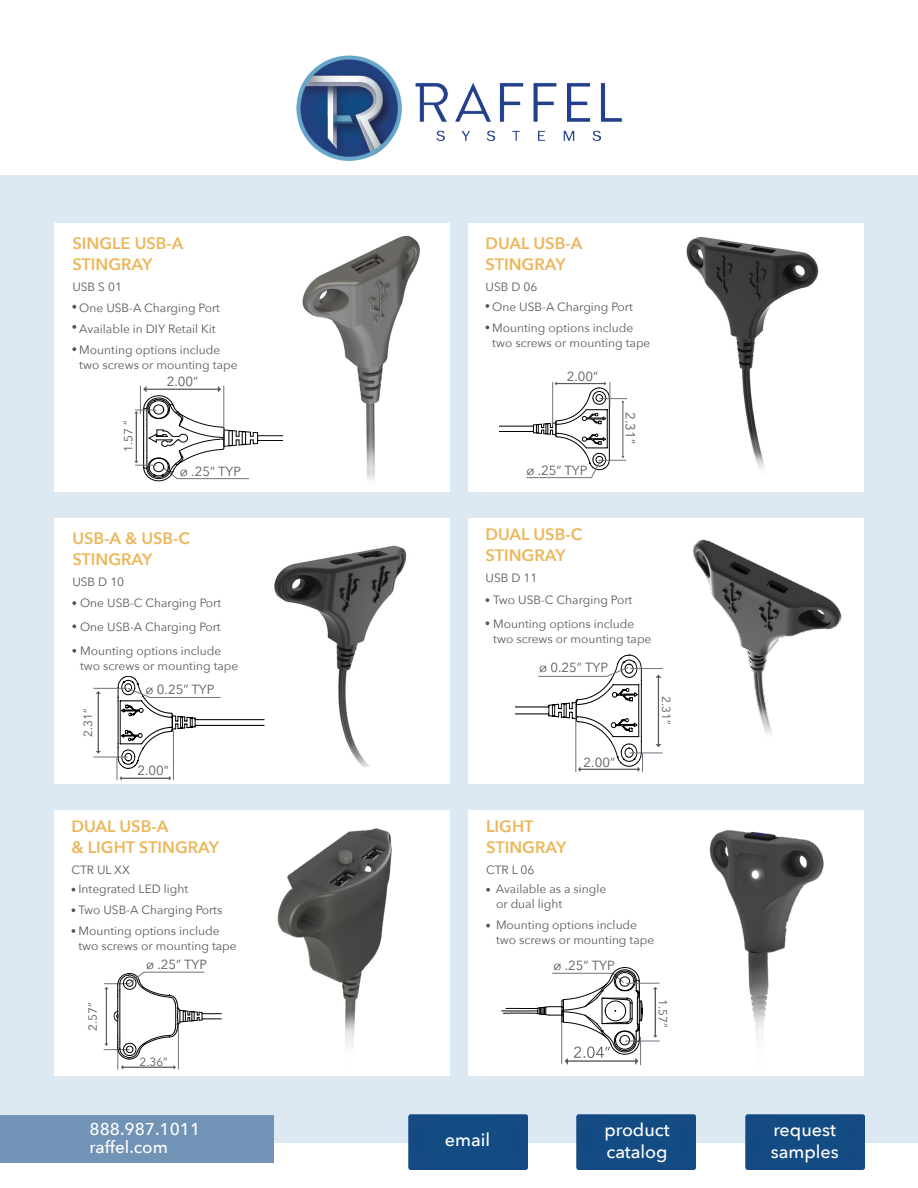
<style>
.page{position:relative;width:918px;height:1188px;background:#fff}
.page>*{position:absolute;margin:0;border:0;box-sizing:border-box;transform-origin:0 0}
.t1{font:500 18px/21.6px "Avenir Next";color:#fff}
.t2{font:500 17.1px/18px "Avenir Next";color:#fff}
.t3{font:600 16.5px/21px "Avenir Next";color:#ecb75b}
.t4{font:13.2px "Avenir Next";color:#58595b}
.t5{font:12px/21px "Avenir Next";color:#58595b}
.t6{font:11.85px "Avenir Next";color:#58595b}
</style>
<div class="page">
<div style="left:0;top:175px;width:918px;height:968px;background:#dce9f2"></div>
<div style="left:54px;top:519px;width:396px;height:265px;background:#fff"></div>
<div style="left:54px;top:811px;width:396px;height:265px;background:#fff"></div>
<div style="left:468px;top:224px;width:396px;height:268px;background:#fff"></div>
<div style="left:54px;top:224px;width:396px;height:268px;background:#fff"></div>
<div style="left:468px;top:519px;width:396px;height:265px;background:#fff"></div>
<div style="left:468px;top:811px;width:396px;height:265px;background:#fff"></div>
<img style="left:302px;top:235px;width:118px;height:245px">
<img style="left:277px;top:828px;width:115px;height:221px">
<img style="left:709px;top:830px;width:115px;height:204px">
<svg style="left:501px;top:967px;width:142px;height:98px"></svg>
<hr style="left:626px;top:1041px;width:34px;height:1px;background:#6d727c">
<hr style="left:626px;top:983px;width:33px;height:1px;background:#6d727c">
<hr style="left:655px;top:989px;width:1px;height:47px;background:#59595c">
<div style="left:745px;top:1114px;width:119px;height:55px;background:#144b83"></div>
<div style="left:577px;top:1114px;width:119px;height:55px;background:#144b83"></div>
<div style="left:408px;top:1114px;width:119px;height:55px;background:#144b83"></div>
<img style="left:692px;top:539px;width:150px;height:195px">
<img style="left:264px;top:545px;width:143px;height:222px">
<svg style="left:117px;top:676px;width:147px;height:105px"></svg>
<hr style="left:150px;top:697px;width:70px;height:1px;background:#6d727c">
<hr style="left:93px;top:757px;width:35px;height:1px;background:#6d727c">
<hr style="left:93px;top:688px;width:34px;height:1px;background:#6d727c">
<hr style="left:98px;top:693px;width:1px;height:58px;background:#59595c">
<svg style="left:516px;top:655px;width:127px;height:117px"></svg>
<hr style="left:538px;top:676px;width:69px;height:1px;background:#6d727c">
<hr style="left:629px;top:753px;width:34px;height:1px;background:#6d727c">
<hr style="left:630px;top:668px;width:33px;height:1px;background:#6d727c">
<hr style="left:658px;top:677px;width:1px;height:68px;background:#59595c">
<svg style="left:655px;top:675px;width:7px;height:3px"></svg>
<svg style="left:655px;top:744px;width:7px;height:3px"></svg>
<svg style="left:104px;top:971px;width:118px;height:99px"></svg>
<hr style="left:144px;top:972px;width:60px;height:1px;background:#6d727c">
<svg style="left:486px;top:304px;width:3px;height:4px"></svg>
<svg style="left:72px;top:649px;width:4px;height:4px"></svg>
<svg style="left:72px;top:624px;width:4px;height:4px"></svg>
<svg style="left:72px;top:601px;width:4px;height:4px"></svg>
<svg style="left:486px;top:888px;width:4px;height:4px"></svg>
<svg style="left:486px;top:924px;width:4px;height:4px"></svg>
<img style="left:686px;top:236px;width:133px;height:233px">
<hr style="left:499px;top:431px;width:35px;height:1px;background:#000">
<hr style="left:499px;top:426px;width:35px;height:1px;background:#000">
<svg style="left:72px;top:888px;width:3px;height:4px"></svg>
<svg style="left:72px;top:929px;width:3px;height:4px"></svg>
<svg style="left:134px;top:386px;width:149px;height:95px"></svg>
<hr style="left:223px;top:386px;width:1px;height:48px;background:#6d727c">
<svg style="left:72px;top:347px;width:4px;height:4px"></svg>
<svg style="left:72px;top:325px;width:4px;height:4px"></svg>
<svg style="left:72px;top:305px;width:4px;height:4px"></svg>
<svg style="left:72px;top:908px;width:3px;height:4px"></svg>
<svg style="left:486px;top:621px;width:3px;height:4px"></svg>
<svg style="left:486px;top:598px;width:3px;height:4px"></svg>
<svg style="left:533px;top:382px;width:94px;height:97px"></svg>
<hr style="left:526px;top:477px;width:66px;height:1px;background:#6d727c">
<img style="left:296px;top:55px;width:326px;height:106px">
<div style="left:0;top:1115px;width:273px;height:48px;background:#7193b5"></div>
<h3 class="t3" style="left:72px;top:233px;width:113px">SINGLE USB-A<br>STINGRAY</h3>
<p class="t5" style="left:72px;top:276px;width:51px">USB S 01</p>
<p class="t5" style="left:79px;top:297px;width:143px">One USB-A Charging Port<br>Available in DIY Retail Kit<br>Mounting options include</p>
<p class="t5" style="left:79px;top:354px;width:160px">two screws or mounting tape</p>
<p class="t6" style="left:118px;top:452px;width:33px;rotate:-90deg">1.57 ”</p>
<p class="t4" style="left:167px;top:371px;width:33px">2.00”</p>
<p class="t4" style="left:180px;top:460px;width:63px">ø .25” TYP</p>
<h3 class="t3" style="left:72px;top:527px;width:119px">USB-A &amp; USB-C<br>STINGRAY</h3>
<p class="t5" style="left:80px;top:571px;width:143px;text-indent:-8px">USB D 10<br>One USB-C Charging Port</p>
<p class="t5" style="left:80px;top:614px;width:143px;line-height:24px">One USB-A Charging Port<br>Mounting options include</p>
<p class="t5" style="left:80px;top:655px;width:160px">two screws or mounting tape</p>
<p class="t6" style="left:78px;top:737px;width:30px;rotate:-90deg">2.31”</p>
<p class="t4" style="left:146px;top:678px;width:70px">ø 0.25” TYP</p>
<p class="t4" style="left:137px;top:759px;width:33px">2.00”</p>
<h3 class="t3" style="left:72px;top:815px;width:149px">DUAL USB-A<br>&amp; LIGHT STINGRAY</h3>
<p class="t5" style="left:72px;top:859px;width:60px">CTR UL XX</p>
<p class="t5" style="left:78px;top:878px;width:145px">Integrated LED light<br>Two USB-A Charging Ports<br>Mounting options include</p>
<p class="t5" style="left:78px;top:935px;width:160px">two screws or mounting tape</p>
<p class="t6" style="left:83px;top:1031px;width:30px;rotate:-90deg">2.57”</p>
<p class="t4" style="left:146px;top:953px;width:63px">ø .25” TYP</p>
<p class="t6" style="left:139px;top:1051px;width:30px">2.36”</p>
<h2 class="t2" style="left:90px;top:1119px;width:112px">888.987.1011 raffel.com</h2>
<h3 class="t3" style="left:486px;top:233px;width:98px">DUAL USB-A<br>STINGRAY</h3>
<p class="t5" style="left:486px;top:276px;width:53px">USB D 06</p>
<p class="t5" style="left:492px;top:295px;width:143px">One USB-A Charging Port<br>Mounting options include</p>
<p class="t5" style="left:492px;top:331px;width:160px">two screws or mounting tape</p>
<p class="t4" style="left:567px;top:365px;width:33px">2.00”</p>
<p class="t4" style="left:526px;top:459px;width:63px">ø .25” TYP</p>
<p class="t4" style="left:642px;top:412px;width:33px;rotate:90deg">2.31”</p>
<h3 class="t3" style="left:486px;top:523px;width:98px">DUAL USB-C<br>STINGRAY</h3>
<p class="t5" style="left:493px;top:566px;width:141px;line-height:21.6px;text-indent:-8px">USB D 11<br>Two USB-C Charging Port</p>
<p class="t5" style="left:493px;top:615px;width:160px;line-height:15px">Mounting options include two screws or mounting tape</p>
<p class="t4" style="left:539px;top:656px;width:70px">ø 0.25” TYP</p>
<p class="t4" style="left:584px;top:751px;width:33px">2.00”</p>
<p class="t6" style="left:676px;top:696px;width:30px;rotate:90deg">2.31”</p>
<h3 class="t3" style="left:486px;top:815px;width:82px">LIGHT<br>STINGRAY</h3>
<p class="t5" style="left:486px;top:859px;width:50px">CTR L 06</p>
<p class="t5" style="left:496px;top:881px;width:112px;line-height:15px">Available as a single or dual light</p>
<p class="t5" style="left:496px;top:917px;width:160px;line-height:15px">Mounting options include two screws or mounting tape</p>
<p class="t4" style="left:554px;top:954px;width:63px">ø .25” TYP</p>
<h1 class="t1" style="left:445px;top:1128px;width:47px">email</h1>
<p class="t6" style="left:673px;top:999px;width:30px;rotate:90deg">1.57”</p>
<h1 class="t1" style="left:604px;top:1118px;width:67px">product catalog</h1>
<h1 class="t1" style="left:771px;top:1118px;width:70px">request samples</h1>
</div>
